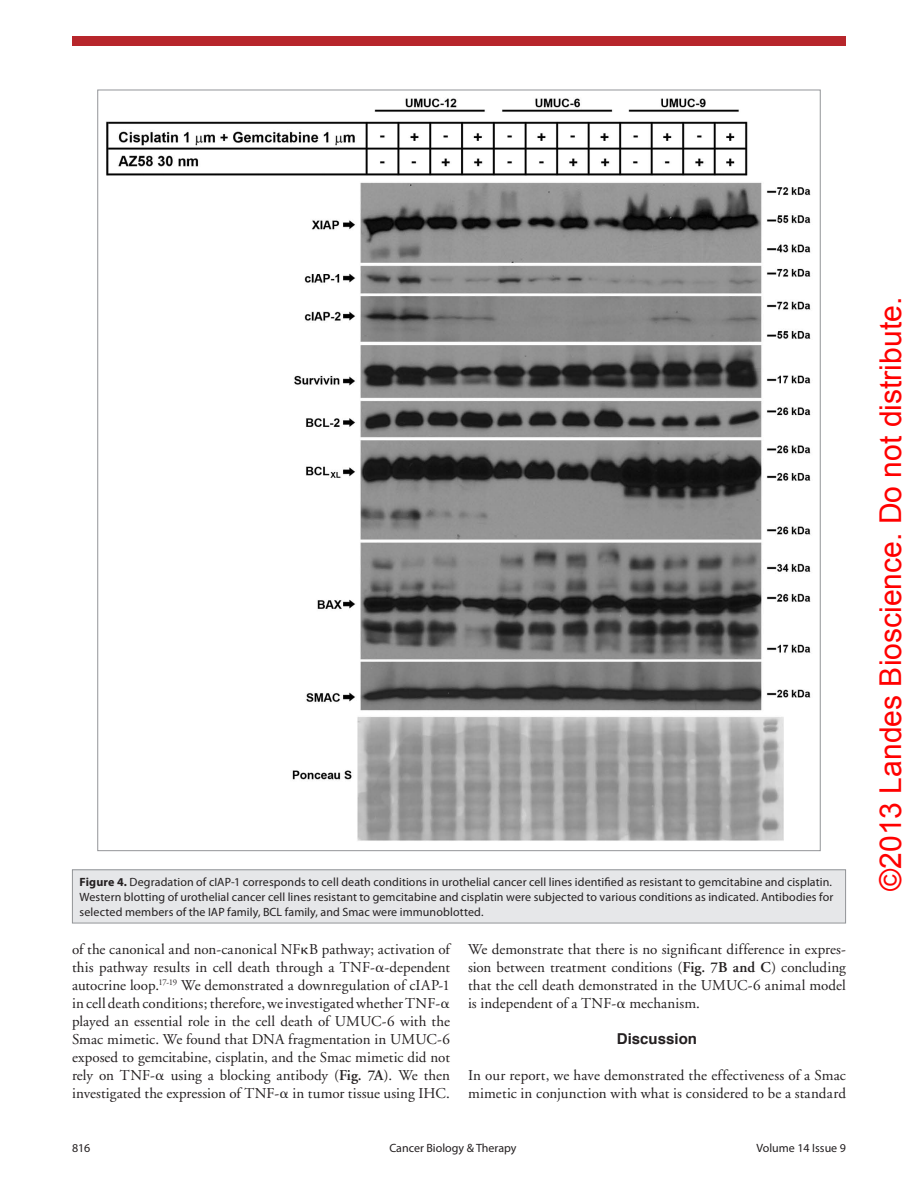
<style>
.page{position:relative;width:918px;height:1188px;background:#fff}
.page>*{position:absolute;margin:0;border:0;box-sizing:border-box;transform-origin:0 0}
.t1{font:30.15px "Arial";color:#f00}
.t2{font:15px/18px "Adobe Garamond";letter-spacing:.005em;color:#231f20;text-align:justify}
.t3{font:700 15px "Helvetica";color:#231f20}
.t4{font:12px/15px "Myriad Pro";letter-spacing:.005em;color:#231f20}
.s1{font-weight:700}
.s2{font-family:"Universal Std Greekw Math Pi"}
.s3{font-weight:600}
</style>
<div class="page">
<div style="left:72px;top:36px;width:774px;height:10px;background:#b7262b"></div>
<div style="left:72px;top:870px;width:774px;height:53px;background:#e6e7e9"></div>
<div style="left:72px;top:869px;width:774px;height:54px;border:1px solid #939598"></div>
<img style="left:106px;top:98px;width:705px;height:743px">
<p class="t4" style="left:80px;top:874px;width:755px"><span class="s1">Figure 4.</span> Degradation of cIAP-1 corresponds to cell death conditions in urothelial cancer cell lines identified as resistant to gemcitabine and cisplatin.<br>Western blotting of urothelial cancer cell lines resistant to gemcitabine and cisplatin were subjected to various conditions as indicated. Antibodies for selected members of the IAP family, BCL family, and Smac were immunoblotted.</p>
<p class="t2" style="left:72px;top:941px;width:380px">of the canonical and non-canonical NF<span class="s2">κ</span>B pathway; activation of this pathway results in cell death through a TNF-<span class="s2">α</span>-dependent autocrine loop.<sup>17-19</sup> We demonstrated a downregulation of cIAP-1 in cell death conditions; therefore, we investigated whether TNF-<span class="s2">α </span>played an essential role in the cell death of UMUC-6 with the Smac mimetic. We found that DNA fragmentation in UMUC-6 exposed to gemcitabine, cisplatin, and the Smac mimetic did not rely on TNF-<span class="s2">α</span> using a blocking antibody (<span class="s3">Fig. 7A</span>). We then investigated the expression of TNF-<span class="s2">α</span> in tumor tissue using IHC.</p>
<p class="t2" style="left:468px;top:941px;width:379px">We demonstrate that there is no significant difference in expres&shy;sion between treatment conditions (<span class="s3">Fig. 7B and C</span>) concluding that the cell death demonstrated in the UMUC-6 animal model is independent of a TNF-<span class="s2">α</span> mechanism.</p>
<p class="t3" style="left:617px;top:1027px;width:82px">Discussion</p>
<p class="t2" style="left:468px;top:1067px;width:380px">In our report, we have demonstrated the effectiveness of a Smac mimetic in conjunction with what is considered to be a standard</p>
<p class="t4" style="left:72px;top:1140px;width:20px">816</p>
<p class="t4" style="left:389px;top:1140px;width:129px">Cancer Biology &amp; Therapy</p>
<p class="t4" style="left:757px;top:1140px;width:91px">Volume 14 Issue 9</p>
<h1 class="t1" style="left:871px;top:891px;width:595px;rotate:-90deg">©2013 Landes Bioscience. Do not distribute.</h1>
</div>
